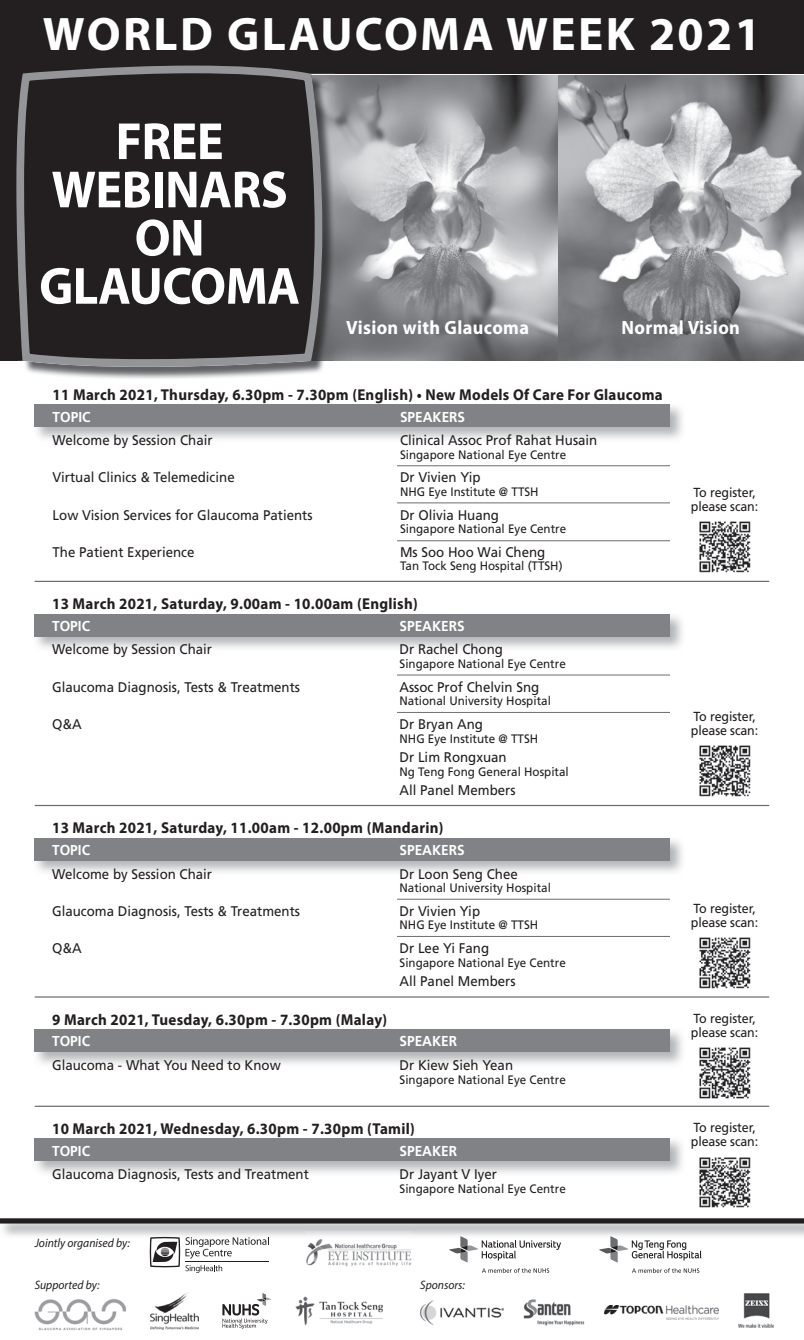
<style>
.page{position:relative;width:804px;height:1340px;background:#fff}
.page>*{position:absolute;margin:0;border:0;box-sizing:border-box;transform-origin:0 0}
.t1{font:700 52.68px/48.1px "Myriad Pro";letter-spacing:-.01em;color:#fff;text-align:center;scale:.95 1}
.t2{font:700 47.25px "Myriad Pro";letter-spacing:.05em;color:#fff}
.t3{font:700 19.25px "Myriad Pro";letter-spacing:.02em;color:#fff;scale:.95 1}
.t4{font:700 15.75px "Myriad Pro";letter-spacing:.02em;color:#231f20;scale:.95 1}
.t5{font:700 14.35px "Frutiger";color:#fff;scale:.95 1}
.t6{font:14px "Frutiger";color:#231f20;scale:.95 1}
.t7{font:13.12px/14px "Frutiger";letter-spacing:-.01em;color:#231f20;scale:.95 1}
.t8{font:12.25px "Frutiger";color:#231f20;scale:.95 1}
.t9{font:italic 12.25px "Myriad Pro";color:#231f20;scale:.95 1}
</style>
<div class="page">
<div style="left:35px;top:838px;width:635px;height:22px;background:#808285"></div>
<hr style="left:397px;top:898px;width:273px;height:1px;background:#6c6d70">
<hr style="left:397px;top:936px;width:273px;height:1px;background:#6c6d70">
<hr style="left:35px;top:996px;width:734px;height:1px;background:#6c6d70">
<img style="left:699px;top:937px;width:52px;height:52px">
<div style="left:35px;top:1029px;width:635px;height:22px;background:#808285"></div>
<hr style="left:35px;top:1105px;width:734px;height:1px;background:#6c6d70">
<img style="left:699px;top:1047px;width:52px;height:52px">
<div style="left:35px;top:1138px;width:635px;height:23px;background:#808285"></div>
<img style="left:699px;top:1157px;width:52px;height:51px">
<div style="left:35px;top:614px;width:635px;height:22px;background:#808285"></div>
<hr style="left:397px;top:674px;width:273px;height:1px;background:#6c6d70">
<hr style="left:397px;top:712px;width:273px;height:1px;background:#6c6d70">
<hr style="left:35px;top:805px;width:734px;height:1px;background:#6c6d70">
<img style="left:699px;top:745px;width:52px;height:52px">
<div style="left:0;top:0;width:804px;height:361px;background:#231f20"></div>
<img style="left:557px;top:75px;width:247px;height:286px">
<img style="left:332px;top:75px;width:225px;height:286px">
<hr style="left:264px;top:74px;width:540px;height:1px;background:#fff">
<img style="left:27px;top:370px;width:294px;height:9px">
<svg style="left:26px;top:65px;width:306px;height:305px;background:#6c6c6f"></svg>
<svg style="left:16px;top:66px;width:306px;height:301px"></svg>
<img style="left:44px;top:126px;width:258px;height:181px">
<div style="left:35px;top:404px;width:635px;height:22px;background:#808285"></div>
<hr style="left:397px;top:465px;width:273px;height:1px;background:#6c6d70">
<hr style="left:397px;top:540px;width:273px;height:1px;background:#6c6d70">
<hr style="left:397px;top:502px;width:273px;height:1px;background:#6c6d70">
<img style="left:699px;top:521px;width:52px;height:52px">
<hr style="left:35px;top:581px;width:734px;height:1px;background:#6c6d70">
<div style="left:0;top:1218px;width:804px;height:5px;background:#231f20"></div>
<img style="left:738px;top:1293px;width:35px;height:34px">
<img style="left:34px;top:1298px;width:92px;height:33px">
<img style="left:523px;top:1299px;width:61px;height:27px">
<img style="left:420px;top:1300px;width:83px;height:25px">
<img style="left:150px;top:1292px;width:48px;height:37px">
<svg style="left:222px;top:1293px;width:49px;height:35px"></svg>
<img style="left:296px;top:1296px;width:87px;height:29px">
<img style="left:604px;top:1305px;width:114px;height:14px">
<svg style="left:150px;top:1236px;width:119px;height:36px"></svg>
<img style="left:307px;top:1231px;width:104px;height:36px">
<svg style="left:449px;top:1236px;width:112px;height:36px"></svg>
<svg style="left:599px;top:1236px;width:102px;height:36px"></svg>
<h2 class="t2" style="left:43px;top:16px;width:719px">WORLD GLAUCOMA WEEK 2021</h2>
<h1 class="t1" style="left:39px;top:121px;width:276px">FREE<br>WEBINARS<br>ON<br>GLAUCOMA</h1>
<h3 class="t3" style="left:346px;top:320px;width:194px">Vision with Glaucoma</h3>
<h3 class="t3" style="left:621px;top:320px;width:126px">Normal Vision</h3>
<p class="t4" style="left:53px;top:389px;width:643px">11 March 2021, Thursda , 6.30 m - 7.30 m (En lish) • New Models Of Care For Glaucoma</p>
<p class="t4" style="left:217px;top:389px;width:10px">y</p>
<p class="t4" style="left:262px;top:389px;width:11px">p</p>
<p class="t4" style="left:326px;top:389px;width:11px">p</p>
<p class="t4" style="left:375px;top:389px;width:11px">g</p>
<p class="t5" style="left:53px;top:410px;width:41px">TOPIC</p>
<p class="t5" style="left:400px;top:410px;width:70px">SPEAKERS</p>
<p class="t6" style="left:53px;top:434px;width:170px">Welcome by Session Chair</p>
<p class="t6" style="left:400px;top:434px;width:209px">Clinical Assoc Prof Rahat Husain</p>
<p class="t8" style="left:400px;top:449px;width:176px">Singapore National Eye Centre</p>
<p class="t6" style="left:53px;top:471px;width:193px">Virtual Clinics &amp; Telemedicine</p>
<p class="t6" style="left:400px;top:471px;width:86px">Dr Vivien Yip</p>
<p class="t8" style="left:400px;top:486px;width:147px">NHG Eye Institute @ TTSH</p>
<p class="t6" style="left:53px;top:508px;width:275px">Low Vision Services for Glaucoma Patients</p>
<p class="t6" style="left:400px;top:508px;width:106px">Dr Olivia Huang</p>
<p class="t8" style="left:400px;top:523px;width:176px">Singapore National Eye Centre</p>
<p class="t6" style="left:53px;top:546px;width:151px">The Patient Experience</p>
<p class="t6" style="left:400px;top:546px;width:154px">Ms Soo Hoo Wai Cheng</p>
<p class="t8" style="left:400px;top:561px;width:173px">Tan Tock Seng Hospital (TTSH)</p>
<p class="t4" style="left:52px;top:598px;width:386px">13 March 2021, Saturda , 9.00am - 10.00am (En lish)</p>
<p class="t4" style="left:216px;top:598px;width:10px">y</p>
<p class="t4" style="left:379px;top:598px;width:11px">g</p>
<p class="t5" style="left:52px;top:619px;width:41px">TOPIC</p>
<p class="t5" style="left:399px;top:619px;width:70px">SPEAKERS</p>
<p class="t6" style="left:52px;top:643px;width:170px">Welcome by Session Chair</p>
<p class="t6" style="left:399px;top:643px;width:110px">Dr Rachel Chong</p>
<p class="t8" style="left:399px;top:658px;width:176px">Singapore National Eye Centre</p>
<p class="t6" style="left:52px;top:680px;width:262px">Glaucoma Diagnosis, Tests &amp; Treatments</p>
<p class="t6" style="left:399px;top:680px;width:149px">Assoc Prof Chelvin Sng</p>
<p class="t8" style="left:399px;top:695px;width:161px">National University Hospital</p>
<p class="t6" style="left:52px;top:718px;width:33px">Q&amp;A</p>
<p class="t6" style="left:399px;top:718px;width:89px">Dr Bryan Ang</p>
<p class="t8" style="left:399px;top:733px;width:147px">NHG Eye Institute @ TTSH</p>
<p class="t6" style="left:399px;top:751px;width:114px">Dr Lim Rongxuan</p>
<p class="t8" style="left:399px;top:766px;width:180px">Ng Teng Fong General Hospital</p>
<p class="t6" style="left:399px;top:784px;width:124px">All Panel Members</p>
<p class="t4" style="left:52px;top:822px;width:413px">13 March 2021, Saturday, 11.00am - 12.00pm (Mandarin)</p>
<p class="t5" style="left:52px;top:843px;width:41px">TOPIC</p>
<p class="t5" style="left:399px;top:843px;width:70px">SPEAKERS</p>
<p class="t6" style="left:52px;top:867px;width:170px">Welcome by Session Chair</p>
<p class="t6" style="left:399px;top:867px;width:126px">Dr Loon Seng Chee</p>
<p class="t8" style="left:399px;top:882px;width:161px">National University Hospital</p>
<p class="t6" style="left:52px;top:904px;width:262px">Glaucoma Diagnosis, Tests &amp; Treatments</p>
<p class="t6" style="left:399px;top:904px;width:86px">Dr Vivien Yip</p>
<p class="t8" style="left:399px;top:919px;width:147px">NHG Eye Institute @ TTSH</p>
<p class="t6" style="left:52px;top:942px;width:33px">Q&amp;A</p>
<p class="t6" style="left:399px;top:942px;width:96px">Dr Lee Yi Fang</p>
<p class="t8" style="left:399px;top:957px;width:176px">Singapore National Eye Centre</p>
<p class="t6" style="left:399px;top:975px;width:124px">All Panel Members</p>
<p class="t7" style="left:691px;top:486px;width:72px">To register, please scan:</p>
<p class="t7" style="left:691px;top:710px;width:72px">To register, please scan:</p>
<p class="t7" style="left:691px;top:901px;width:72px">To register, please scan:</p>
<p class="t4" style="left:52px;top:1013px;width:354px">9 March 2021, Tuesday, 6.30pm - 7.30pm (Malay)</p>
<p class="t7" style="left:691px;top:1012px;width:72px">To register, please scan:</p>
<p class="t5" style="left:52px;top:1035px;width:41px">TOPIC</p>
<p class="t5" style="left:399px;top:1035px;width:62px">SPEAKER</p>
<p class="t6" style="left:52px;top:1059px;width:242px">Glaucoma - What You Need to Know</p>
<p class="t6" style="left:399px;top:1059px;width:121px">Dr Kiew Sieh Yean</p>
<p class="t8" style="left:399px;top:1074px;width:176px">Singapore National Eye Centre</p>
<p class="t4" style="left:52px;top:1122px;width:383px">10 March 2021, Wednesday, 6.30pm - 7.30pm (Tamil)</p>
<p class="t7" style="left:691px;top:1121px;width:72px">To register, please scan:</p>
<p class="t5" style="left:52px;top:1144px;width:41px">TOPIC</p>
<p class="t5" style="left:399px;top:1144px;width:62px">SPEAKER</p>
<p class="t6" style="left:52px;top:1168px;width:272px">Glaucoma Diagnosis, Tests and Treatment</p>
<p class="t6" style="left:399px;top:1168px;width:104px">Dr Jayant V Iyer</p>
<p class="t8" style="left:399px;top:1183px;width:176px">Singapore National Eye Centre</p>
<p class="t9" style="left:35px;top:1238px;width:102px">Jointly organised by:</p>
<p class="t9" style="left:35px;top:1280px;width:70px">Supported by:</p>
<p class="t9" style="left:420px;top:1280px;width:49px">Sponsors:</p>
</div>
